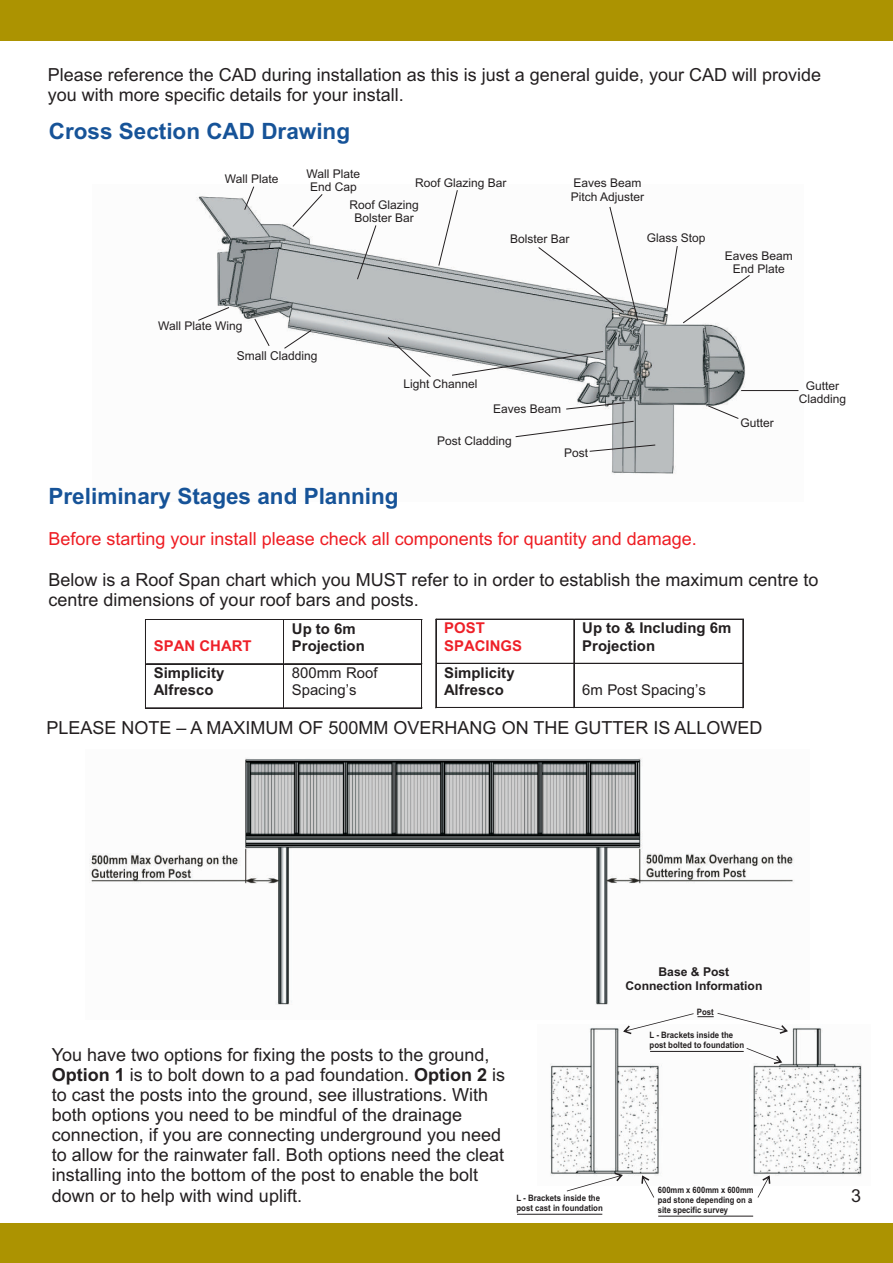
<style>
.page{position:relative;width:893px;height:1263px;background:#fff}
.page>*{position:absolute;margin:0;border:0;box-sizing:border-box;transform-origin:0 0}
.t1{font:700 22.5px "Arial";color:#165398}
.t2{font:18px/20.1px "Arial";color:#231f20}
.t3{font:18px "Arial";color:#ee1d23}
.t4{font:700 14.85px/17.2px "Arial";color:#231f20}
.t5{font:14.85px/17.2px "Arial";color:#231f20}
.t6{font:700 14.85px/17.2px "Arial";color:#ee2028}
.t7{font:12.3px "Arial";color:#231f20}
.t8{font:700 12.15px/13.5px "Arial";color:#231f20;text-align:center}
.t9{font:12px/13.4px "Arial";color:#231f20;text-align:center}
.t10{font:700 8.85px/9.9px "Arial";color:#231f20;scale:.89 1}
.t11{font:700 8.85px/9.9px "Arial";color:#231f20;scale:.86 1}
.s1{font-weight:700}
</style>
<div class="page">
<div style="left:0;top:1223px;width:893px;height:40px;background:#ac9301"></div>
<div style="left:0;top:0;width:893px;height:41px;background:#ac9301"></div>
<hr style="left:146px;top:619px;width:137px;height:1px;background:#231f20">
<hr style="left:284px;top:619px;width:137px;height:1px;background:#231f20">
<hr style="left:145px;top:620px;width:1px;height:44px;background:#231f20">
<hr style="left:283px;top:620px;width:1px;height:44px;background:#231f20">
<hr style="left:421px;top:620px;width:1px;height:44px;background:#231f20">
<hr style="left:146px;top:664px;width:137px;height:1px;background:#231f20">
<hr style="left:146px;top:663px;width:137px;height:1px;background:#231f20">
<hr style="left:284px;top:664px;width:137px;height:1px;background:#231f20">
<hr style="left:284px;top:663px;width:137px;height:1px;background:#231f20">
<hr style="left:145px;top:664px;width:1px;height:44px;background:#231f20">
<hr style="left:146px;top:708px;width:137px;height:1px;background:#231f20">
<hr style="left:146px;top:707px;width:137px;height:1px;background:#231f20">
<hr style="left:283px;top:664px;width:1px;height:44px;background:#231f20">
<hr style="left:284px;top:708px;width:137px;height:1px;background:#231f20">
<hr style="left:284px;top:707px;width:137px;height:1px;background:#231f20">
<hr style="left:421px;top:664px;width:1px;height:44px;background:#231f20">
<hr style="left:437px;top:619px;width:137px;height:1px;background:#231f20">
<hr style="left:575px;top:619px;width:168px;height:1px;background:#231f20">
<hr style="left:436px;top:620px;width:1px;height:43px;background:#231f20">
<hr style="left:574px;top:620px;width:1px;height:43px;background:#231f20">
<hr style="left:743px;top:620px;width:1px;height:43px;background:#231f20">
<hr style="left:437px;top:663px;width:137px;height:1px;background:#231f20">
<hr style="left:575px;top:663px;width:168px;height:1px;background:#231f20">
<hr style="left:436px;top:664px;width:1px;height:43px;background:#231f20">
<hr style="left:437px;top:707px;width:137px;height:1px;background:#231f20">
<hr style="left:574px;top:664px;width:1px;height:43px;background:#231f20">
<hr style="left:575px;top:707px;width:168px;height:1px;background:#231f20">
<hr style="left:743px;top:664px;width:1px;height:43px;background:#231f20">
<img style="left:89px;top:758px;width:705px;height:247px">
<img style="left:550px;top:1028px;width:312px;height:156px">
<svg style="left:567px;top:1172px;width:56px;height:19px"></svg>
<svg style="left:746px;top:1048px;width:36px;height:16px"></svg>
<svg style="left:623px;top:1013px;width:165px;height:21px"></svg>
<hr style="left:650px;top:1051px;width:94px;height:1px;background:#231f20">
<hr style="left:658px;top:1216px;width:95px;height:1px;background:#231f20">
<hr style="left:517px;top:1214px;width:85px;height:1px;background:#231f20">
<svg style="left:641px;top:1175px;width:13px;height:23px"></svg>
<svg style="left:757px;top:1175px;width:13px;height:23px"></svg>
<img style="left:196px;top:196px;width:603px;height:279px">
<svg style="left:244px;top:186px;width:11px;height:25px"></svg>
<svg style="left:292px;top:194px;width:31px;height:34px"></svg>
<svg style="left:356px;top:224px;width:21px;height:56px"></svg>
<svg style="left:438px;top:190px;width:20px;height:76px"></svg>
<hr style="left:741px;top:390px;width:57px;height:1px;background:#231f20">
<svg style="left:707px;top:405px;width:32px;height:14px"></svg>
<svg style="left:589px;top:444px;width:67px;height:8px"></svg>
<svg style="left:515px;top:420px;width:119px;height:18px"></svg>
<svg style="left:565px;top:402px;width:61px;height:8px"></svg>
<svg style="left:254px;top:318px;width:16px;height:29px"></svg>
<svg style="left:283px;top:329px;width:29px;height:20px"></svg>
<svg style="left:538px;top:206px;width:101px;height:116px"></svg>
<svg style="left:666px;top:245px;width:85px;height:79px"></svg>
<svg style="left:387px;top:336px;width:44px;height:42px"></svg>
<svg style="left:451px;top:351px;width:153px;height:25px"></svg>
<svg style="left:197px;top:306px;width:33px;height:15px"></svg>
<p class="t2" style="left:48px;top:66px;width:775px">Please reference the CAD during installation as this is just a general guide, your CAD will provide you with more specific details for your install.</p>
<p class="t1" style="left:49px;top:122px;width:303px">Cross Section CAD Drawing</p>
<p class="t9" style="left:225px;top:173px;width:55px">Wall Plate</p>
<p class="t9" style="left:307px;top:168px;width:55px;text-align:left">Wall Plate<br>End Cap</p>
<p class="t9" style="left:415px;top:177px;width:93px">Roof Glazing Bar</p>
<p class="t9" style="left:349px;top:199px;width:71px">Roof Glazing<br>Bolster Bar</p>
<p class="t9" style="left:571px;top:178px;width:75px;text-align:left">Eaves Beam<br>Pitch Adjuster</p>
<p class="t9" style="left:158px;top:320px;width:86px">Wall Plate Wing</p>
<p class="t7" style="left:237px;top:351px;width:82px">Small Cladding</p>
<p class="t9" style="left:510px;top:233px;width:61px">Bolster Bar</p>
<p class="t9" style="left:404px;top:378px;width:76px">Light Channel</p>
<p class="t9" style="left:493px;top:403px;width:70px">Eaves Beam</p>
<p class="t9" style="left:437px;top:435px;width:76px">Post Cladding</p>
<p class="t9" style="left:564px;top:447px;width:26px">Post</p>
<p class="t9" style="left:647px;top:232px;width:60px">Glass Stop</p>
<p class="t9" style="left:725px;top:250px;width:70px">Eaves Beam<br>End Plate</p>
<p class="t9" style="left:740px;top:417px;width:35px">Gutter</p>
<p class="t9" style="left:799px;top:380px;width:49px">Gutter<br>Cladding</p>
<p class="t1" style="left:49px;top:488px;width:352px">Preliminary Stages and Planning</p>
<p class="t3" style="left:49px;top:532px;width:650px">Before starting your install please check all components for quantity and damage.</p>
<p class="t2" style="left:49px;top:571px;width:771px">Below is a Roof Span chart which you MUST refer to in order to establish the maximum centre to centre dimensions of your roof bars and posts.</p>
<p class="t6" style="left:154px;top:639px;width:99px">SPAN CHART</p>
<p class="t4" style="left:292px;top:621px;width:74px">Up to 6m<br>Projection</p>
<p class="t4" style="left:154px;top:665px;width:72px">Simplicity<br>Alfresco</p>
<p class="t5" style="left:292px;top:666px;width:87px">800mm Roof<br>Spacing’s</p>
<p class="t6" style="left:444px;top:621px;width:79px">POST<br>SPACINGS</p>
<p class="t4" style="left:582px;top:621px;width:151px">Up to &amp; Including 6m<br>Projection</p>
<p class="t4" style="left:444px;top:665px;width:72px">Simplicity<br>Alfresco</p>
<p class="t5" style="left:582px;top:682px;width:125px">6m Post Spacing’s</p>
<p class="t2" style="left:47px;top:720px;width:717px">PLEASE NOTE – A MAXIMUM OF 500MM OVERHANG ON THE GUTTER IS ALLOWED</p>
<p class="t8" style="left:625px;top:966px;width:138px">Base &amp; Post<br>Connection Information</p>
<p class="t2" style="left:52px;top:1046px;width:455px">You have two options for fixing the posts to the ground, <span class="s1">Option 1</span> is to bolt down to a pad foundation. <span class="s1">Option 2</span> is to cast the posts into the ground, see illustrations. With both options you need to be mindful of the drainage connection, if you are connecting underground you need to allow for the rainwater fall. Both options need the cleat installing into the bottom of the post to enable the bolt down or to help with wind uplift.</p>
<p class="t10" style="left:516px;top:1194px;width:99px">L - Brackets inside the post cast in foundation</p>
<p class="t10" style="left:697px;top:1008px;width:21px">Post</p>
<p class="t10" style="left:650px;top:1031px;width:108px">L - Brackets inside the post bolted to foundation</p>
<p class="t11" style="left:658px;top:1186px;width:113px">600mm x 600mm x 600mm pad stone depending on a site specific survey</p>
<p class="t2" style="left:851px;top:1188px;width:12px">3</p>
</div>
